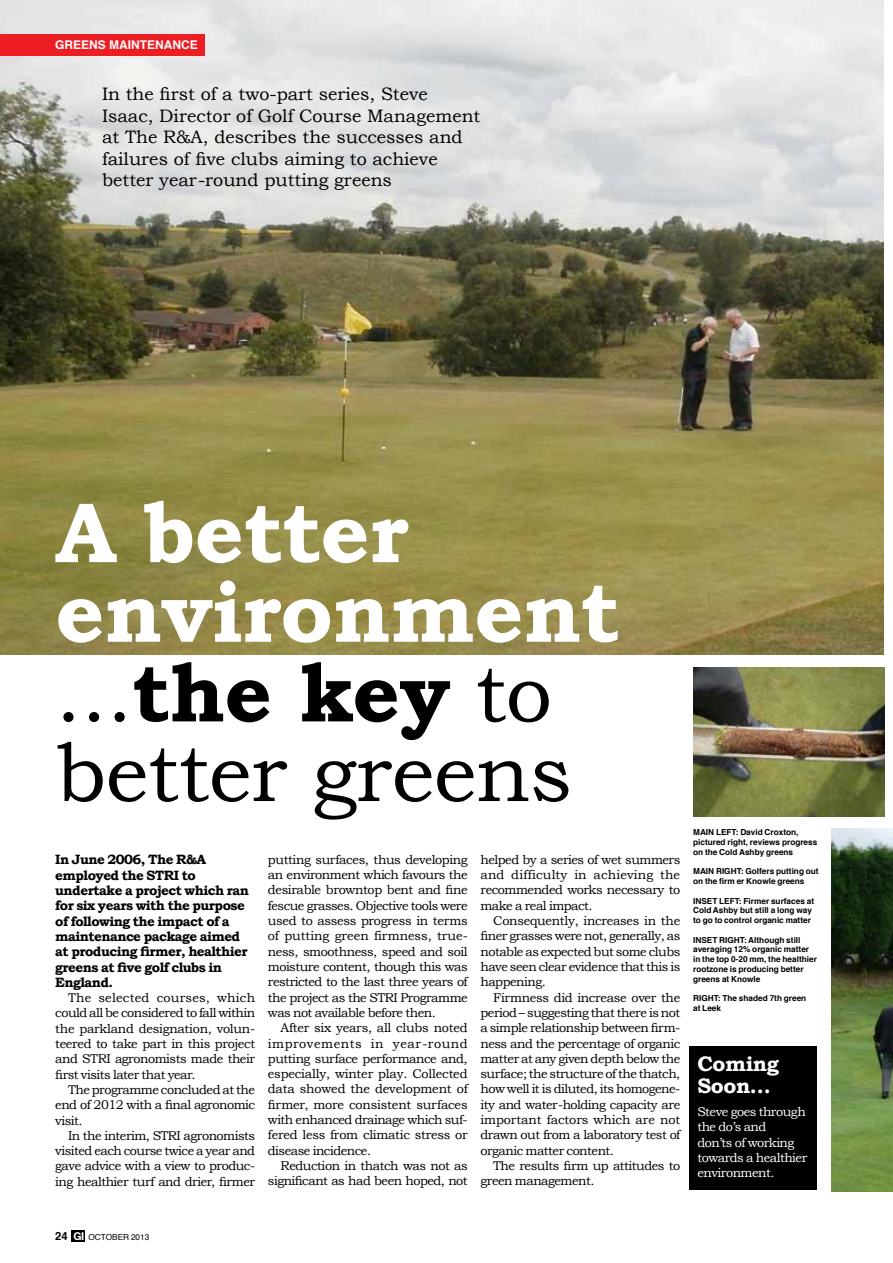
<style>
.page{position:relative;width:893px;height:1263px;background:#fff}
.page>*{position:absolute;margin:0;border:0;box-sizing:border-box;transform-origin:0 0}
.t1{font:700 85.5px/79.7px "Bookman Old Style";letter-spacing:-.01em;color:#fff}
.t2{font:82.5px/79.7px "Bookman Old Style";letter-spacing:-.01em;color:#000}
.t3{font:700 21px/22.5px "Bookman Old Style";letter-spacing:-.02em;color:#fff}
.t4{font:18px/21.6px "Bookman Old Style";color:#000}
.t5{font:700 13.5px/15.3px "Bookman Old Style";letter-spacing:-.04em;color:#000}
.t6{font:12.75px "Bookman Old Style";letter-spacing:-.04em;color:#000}
.t7{font:12.75px "Bookman Old Style";letter-spacing:-.015em;color:#000}
.t8{font:12.75px "Bookman Old Style";letter-spacing:-.02em;color:#000}
.t9{font:12.75px/15.3px "Bookman Old Style";letter-spacing:-.04em;color:#fff}
.t10{font:12.75px "Bookman Old Style";letter-spacing:-.005em;color:#000}
.t11{font:12.75px "Bookman Old Style";letter-spacing:.01em;color:#000}
.t12{font:12.75px "Bookman Old Style";letter-spacing:-.01em;color:#000}
.t13{font:12.75px "Bookman Old Style";letter-spacing:.015em;color:#000}
.t14{font:12.75px "Bookman Old Style";letter-spacing:.04em;color:#000}
.t15{font:700 12px "Helvetica";color:#fff}
.t16{font:700 8.25px/9.8px "Helvetica";color:#000}
.t17{font:8.25px "Helvetica";color:#000}
.s1{font-weight:700}
.s2{font-weight:700;font-size:11.25px}
.s3{font-family:"Helvetica Neue";font-weight:700;font-size:10.8px;color:#fff}
</style>
<div class="page">
<img style="left:0;top:0;width:883px;height:655px">
<div style="left:71px;top:1230px;width:14px;height:11px;background:#000"></div>
<div style="left:0;top:34px;width:204px;height:21px;background:#ed1d24"></div>
<img style="left:831px;top:829px;width:62px;height:363px">
<img style="left:693px;top:668px;width:191px;height:148px">
<div style="left:689px;top:1046px;width:127px;height:144px;background:#000"></div>
<p class="t15" style="left:55px;top:35px;width:144px">GREENS MAINTENANCE</p>
<p class="t4" style="left:102px;top:83px;width:380px">In the first of a two-part series, Steve Isaac, Director of Golf Course Management at The R&amp;A, describes the successes and failures of five clubs aiming to achieve better year-round putting greens</p>
<p class="t1" style="left:55px;top:492px;width:566px">A better environment</p>
<p class="t2" style="left:55px;top:653px;width:519px">...<span class="s1">the key</span> to better greens</p>
<p class="t5" style="left:55px;top:852px;width:195px">In June 2006, The R&amp;A employed the STRI to undertake a project which ran for six years with the purpose of following the impact of a maintenance package aimed at producing firmer, healthier greens at five golf clubs in<br>England.</p>
<p class="t13" style="left:68px;top:990px;width:189px">The selected courses, which</p>
<p class="t6" style="left:55px;top:1006px;width:201px">could all be considered to fall within</p>
<p class="t8" style="left:55px;top:1021px;width:201px">the parkland designation, volun-</p>
<p class="t6" style="left:55px;top:1036px;width:201px">teered to take part in this project</p>
<p class="t6" style="left:55px;top:1052px;width:201px">and STRI agronomists made their</p>
<p class="t6" style="left:55px;top:1067px;width:142px">first visits later that year.</p>
<p class="t6" style="left:68px;top:1082px;width:189px">The programme concluded at the</p>
<p class="t6" style="left:55px;top:1097px;width:201px">end of 2012 with a final agronomic</p>
<p class="t6" style="left:55px;top:1113px;width:29px">visit.</p>
<p class="t6" style="left:68px;top:1128px;width:189px">In the interim, STRI agronomists</p>
<p class="t6" style="left:55px;top:1143px;width:201px">visited each course twice a year and</p>
<p class="t6" style="left:55px;top:1159px;width:201px">gave advice with a view to produc-</p>
<p class="t6" style="left:55px;top:1174px;width:201px">ing healthier turf and drier, firmer</p>
<p class="t6" style="left:268px;top:852px;width:201px">putting surfaces, thus developing</p>
<p class="t6" style="left:268px;top:867px;width:201px">an environment which favours the</p>
<p class="t6" style="left:268px;top:883px;width:201px">desirable browntop bent and fine</p>
<p class="t6" style="left:268px;top:898px;width:201px">fescue grasses. Objective tools were</p>
<p class="t6" style="left:268px;top:913px;width:201px">used to assess progress in terms</p>
<p class="t10" style="left:268px;top:929px;width:201px">of putting green firmness, true-</p>
<p class="t6" style="left:268px;top:944px;width:201px">ness, smoothness, speed and soil</p>
<p class="t6" style="left:268px;top:959px;width:201px">moisture content, though this was</p>
<p class="t6" style="left:268px;top:975px;width:201px">restricted to the last three years of</p>
<p class="t6" style="left:268px;top:990px;width:201px">the project as the STRI Programme</p>
<p class="t6" style="left:268px;top:1005px;width:169px">was not available before then.</p>
<p class="t8" style="left:281px;top:1020px;width:188px">After six years, all clubs noted</p>
<p class="t14" style="left:268px;top:1036px;width:201px">improvements in year-round</p>
<p class="t6" style="left:268px;top:1051px;width:201px">putting surface performance and,</p>
<p class="t7" style="left:268px;top:1066px;width:201px">especially, winter play. Collected</p>
<p class="t7" style="left:268px;top:1082px;width:201px">data showed the development of</p>
<p class="t7" style="left:268px;top:1097px;width:201px">firmer, more consistent surfaces</p>
<p class="t6" style="left:268px;top:1112px;width:201px">with enhanced drainage which suf-</p>
<p class="t8" style="left:268px;top:1128px;width:201px">fered less from climatic stress or</p>
<p class="t6" style="left:268px;top:1143px;width:105px">disease incidence.</p>
<p class="t6" style="left:281px;top:1158px;width:189px">Reduction in thatch was not as</p>
<p class="t6" style="left:268px;top:1173px;width:201px">significant as had been hoped, not</p>
<p class="t6" style="left:480px;top:852px;width:201px">helped by a series of wet summers</p>
<p class="t11" style="left:480px;top:867px;width:201px">and difficulty in achieving the</p>
<p class="t6" style="left:480px;top:883px;width:201px">recommended works necessary to</p>
<p class="t6" style="left:480px;top:898px;width:114px">make a real impact.</p>
<p class="t6" style="left:493px;top:913px;width:189px">Consequently, increases in the</p>
<p class="t6" style="left:480px;top:929px;width:201px">finer grasses were not, generally, as</p>
<p class="t6" style="left:480px;top:944px;width:201px">notable as expected but some clubs</p>
<p class="t6" style="left:480px;top:959px;width:201px">have seen clear evidence that this is</p>
<p class="t6" style="left:480px;top:975px;width:67px">happening.</p>
<p class="t6" style="left:493px;top:990px;width:189px">Firmness did increase over the</p>
<p class="t6" style="left:480px;top:1005px;width:201px">period – suggesting that there is not</p>
<p class="t6" style="left:480px;top:1020px;width:201px">a simple relationship between firm-</p>
<p class="t6" style="left:480px;top:1036px;width:201px">ness and the percentage of organic</p>
<p class="t6" style="left:480px;top:1051px;width:201px">matter at any given depth below the</p>
<p class="t6" style="left:480px;top:1066px;width:201px">surface; the structure of the thatch,</p>
<p class="t6" style="left:480px;top:1082px;width:201px">how well it is diluted, its homogene-</p>
<p class="t6" style="left:480px;top:1097px;width:201px">ity and water-holding capacity are</p>
<p class="t12" style="left:480px;top:1112px;width:201px">important factors which are not</p>
<p class="t6" style="left:480px;top:1128px;width:201px">drawn out from a laboratory test of</p>
<p class="t6" style="left:480px;top:1143px;width:135px">organic matter content.</p>
<p class="t6" style="left:493px;top:1158px;width:189px">The results firm up attitudes to</p>
<p class="t6" style="left:480px;top:1173px;width:116px">green management.</p>
<p class="t16" style="left:693px;top:828px;width:126px">MAIN LEFT: David Croxton, pictured right, reviews progress on the Cold Ashby greens</p>
<p class="t16" style="left:693px;top:867px;width:127px">MAIN RIGHT: Golfers putting out on the firm er Knowle greens</p>
<p class="t16" style="left:693px;top:896px;width:123px">INSET LEFT: Firmer surfaces at<br>Cold Ashby but still a long way to go to control organic matter</p>
<p class="t16" style="left:693px;top:935px;width:125px">INSET RIGHT: Although still averaging 12% organic matter in the top 0-20 mm, the healthier rootzone is producing better greens at Knowle</p>
<p class="t16" style="left:693px;top:993px;width:115px">RIGHT: The shaded 7th green at Leek</p>
<p class="t3" style="left:697px;top:1052px;width:83px">Coming<br>Soon…</p>
<p class="t9" style="left:697px;top:1104px;width:111px">Steve goes through the do’s and<br>don’ts of working towards a healthier environment.</p>
<p class="t17" style="left:55px;top:1231px;width:96px"><span class="s2">24</span> <span class="s3">GI</span> OCTOBER 2013</p>
</div>
